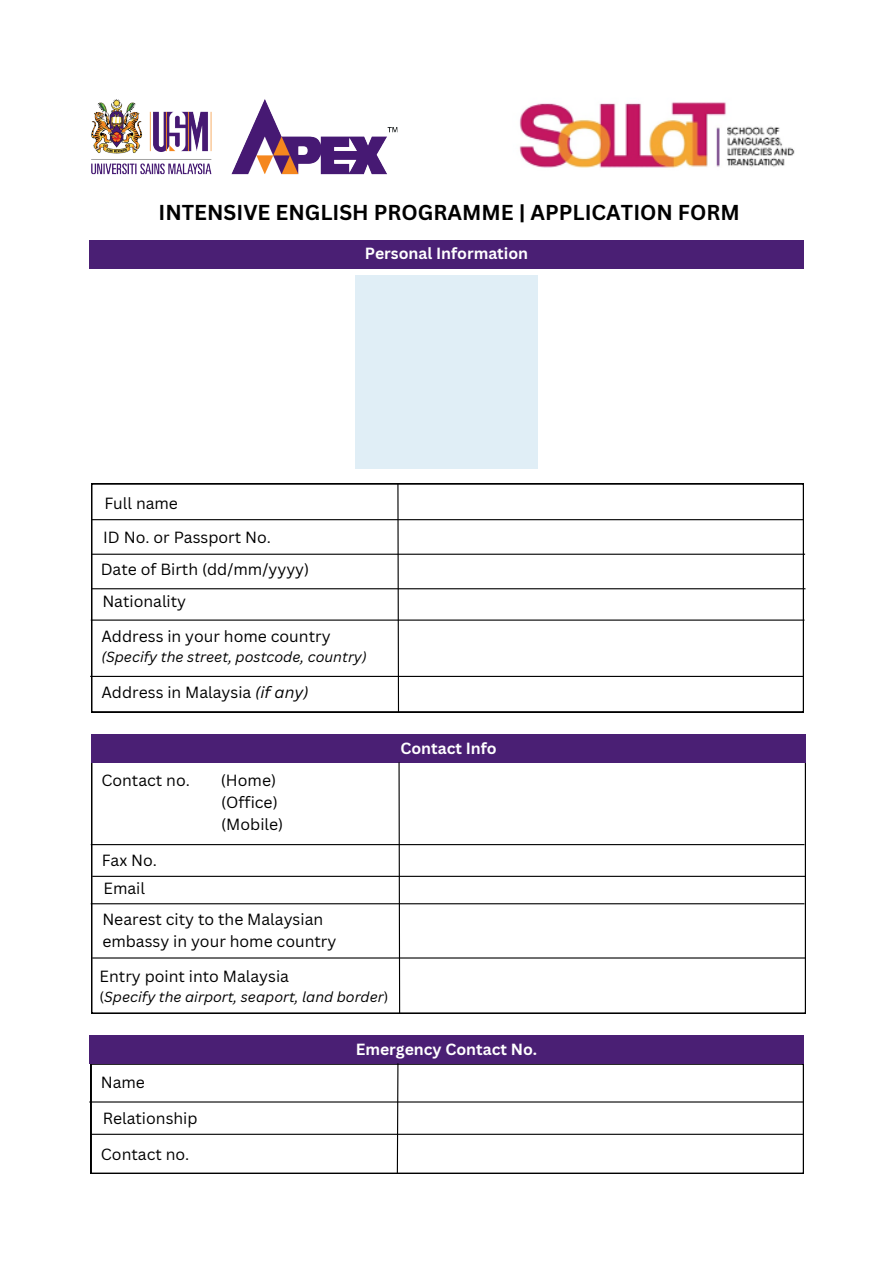
<style>
.page{position:relative;width:893px;height:1263px;background:#fff}
.page>*{position:absolute;margin:0;border:0;box-sizing:border-box;transform-origin:0 0}
.t1{font:700 21px "Canva Sans";color:#000}
.t2{font:15.75px/21.9px "Canva Sans";color:#000}
.t3{font:700 15.75px "Canva Sans";color:#fff}
.t4{font:italic 14.25px "Canva Sans";color:#000}
.t5{font:italic 14.17px "Canva Sans";color:#000}
.s1{font-style:italic}
.s2{font-style:normal}
</style>
<div class="page">
<img style="left:91px;top:99px;width:307px;height:75px">
<img style="left:519px;top:102px;width:276px;height:66px">
<div style="left:89px;top:240px;width:715px;height:29px;background:#4a1f74"></div>
<div style="left:355px;top:275px;width:183px;height:193px;background:#e0eef6"></div>
<svg style="left:91px;top:484px;width:712px;height:228px"></svg>
<svg style="left:91px;top:763px;width:715px;height:250px"></svg>
<svg style="left:91px;top:1064px;width:712px;height:110px"></svg>
<svg style="left:397px;top:483px;width:2px;height:230px"></svg>
<hr style="left:91px;top:519px;width:713px;height:1px;background:#000">
<hr style="left:91px;top:554px;width:714px;height:1px;background:#000">
<hr style="left:91px;top:619px;width:713px;height:2px;background:#000">
<hr style="left:90px;top:676px;width:714px;height:1px;background:#000">
<div style="left:91px;top:734px;width:715px;height:29px;background:#4a1f74"></div>
<div style="left:89px;top:1035px;width:715px;height:29px;background:#4a1f74"></div>
<svg style="left:398px;top:762px;width:3px;height:252px"></svg>
<hr style="left:91px;top:844px;width:713px;height:1px;background:#000">
<hr style="left:92px;top:876px;width:714px;height:1px;background:#000">
<hr style="left:91px;top:903px;width:713px;height:1px;background:#000">
<hr style="left:92px;top:957px;width:714px;height:1px;background:#000">
<svg style="left:396px;top:1063px;width:3px;height:111px"></svg>
<hr style="left:89px;top:1101px;width:714px;height:1px;background:#000">
<hr style="left:90px;top:1134px;width:714px;height:1px;background:#000">
<hr style="left:92px;top:588px;width:713px;height:1px;background:#000">
<p class="t1" style="left:158px;top:197px;width:583px">INTENSIVE ENGLISH PROGRAMME | APPLICATION FORM</p>
<p class="t3" style="left:365px;top:243px;width:165px">Personal Information</p>
<h1 class="t2" style="left:104px;top:492px;width:75px">Full name</h1>
<h2 class="t2" style="left:103px;top:526px;width:169px">ID No. or Passport No.</h2>
<p class="t2" style="left:101px;top:558px;width:210px">Date of Birth (dd/mm/yyyy)</p>
<p class="t2" style="left:102px;top:590px;width:85px">Nationality</p>
<p class="t2" style="left:101px;top:624px;width:231px">Address in your home country</p>
<p class="t4" style="left:101px;top:647px;width:267px">(Specify the street, postcode, country)</p>
<p class="t2" style="left:101px;top:681px;width:208px">Address in Malaysia <span class="s1">(if any)</span></p>
<p class="t2" style="left:101px;top:769px;width:90px">Contact no.</p>
<p class="t2" style="left:221px;top:769px;width:57px">(Home)</p>
<p class="t2" style="left:221px;top:791px;width:58px">(Office)</p>
<p class="t2" style="left:221px;top:813px;width:64px">(Mobile)</p>
<p class="t2" style="left:102px;top:848px;width:57px">Fax No.</p>
<p class="t2" style="left:103px;top:877px;width:43px">Email</p>
<p class="t2" style="left:102px;top:908px;width:236px">Nearest city to the Malaysian embassy in your home country</p>
<h2 class="t2" style="left:100px;top:965px;width:191px">Entry point into Malaysia</h2>
<p class="t5" style="left:100px;top:987px;width:290px"><span class="s2">(</span>Specify the airport, seaport, land border<span class="s2">)</span></p>
<p class="t3" style="left:400px;top:737px;width:98px">Contact Info</p>
<p class="t2" style="left:101px;top:1071px;width:46px">Name</p>
<p class="t2" style="left:103px;top:1106px;width:96px">Relationship</p>
<p class="t2" style="left:101px;top:1142px;width:90px">Contact no.</p>
<p class="t3" style="left:356px;top:1038px;width:183px">Emergency Contact No.</p>
</div>
